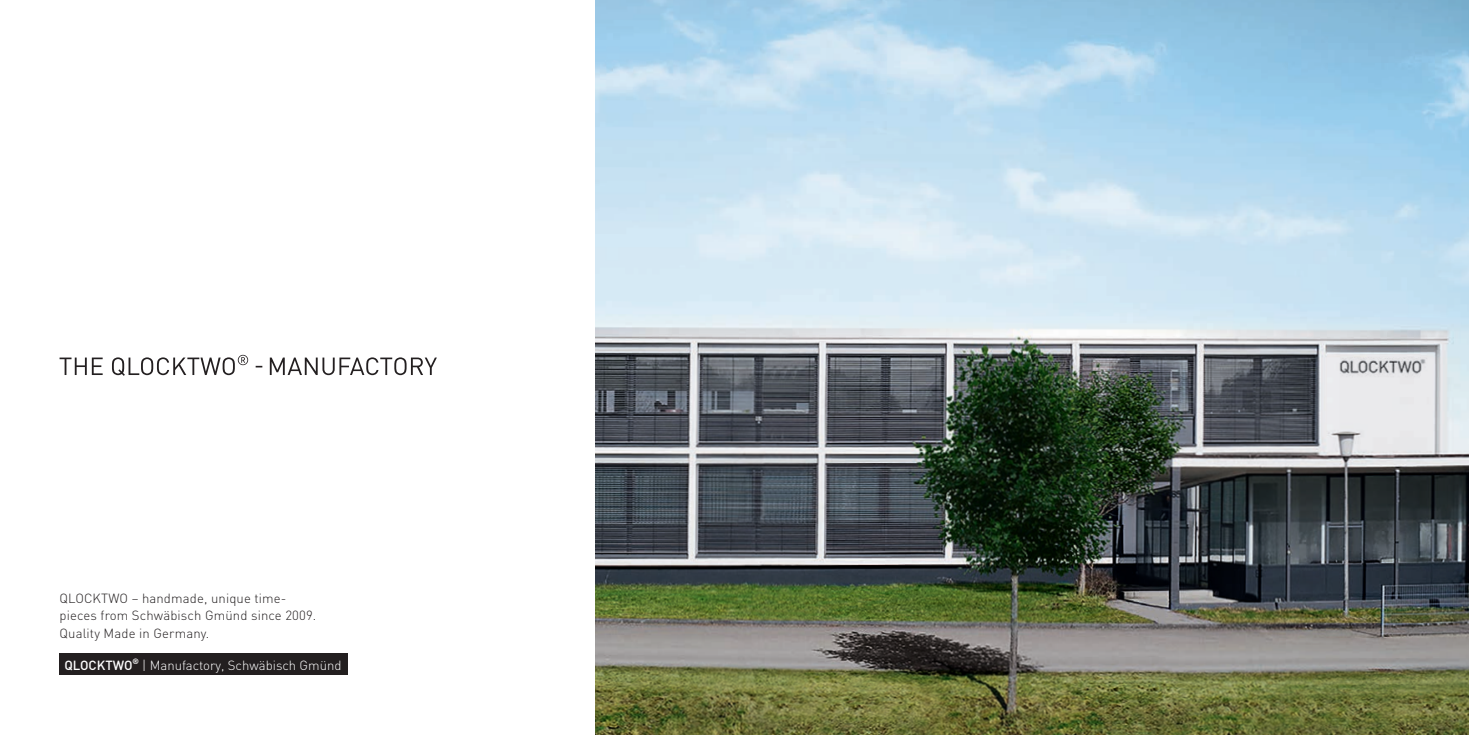
<style>
.page{position:relative;width:1469px;height:735px;background:#fff}
.page>*{position:absolute;margin:0;border:0;box-sizing:border-box;transform-origin:0 0}
.t1{font:300 13.12px/17.5px "FFDIN";letter-spacing:.01em;color:#231f20}
.t2{font:300 13.12px "FFDIN";color:#fff}
.t3{font:500 13.12px "FFDIN";color:#fff}
.t4{font:700 7.7px "FFDIN";color:#fff}
</style>
<div class="page">
<img style="left:595px;top:0;width:873px;height:734px">
<svg style="left:60px;top:354px;width:377px;height:21px"></svg>
<div style="left:60px;top:653px;width:288px;height:22px;background:#231f20"></div>
<p class="t1" style="left:60px;top:588px;width:258px">QLOCKTWO – handmade, unique time&shy;pieces from Schwäbisch Gmünd since 2009.<br>Quality Made in Germany.</p>
<p class="t3" style="left:64px;top:656px;width:70px">QLOCKTWO</p>
<p class="t4" style="left:133px;top:655px;width:8px">®</p>
<p class="t2" style="left:142px;top:656px;width:201px">| Manufactory, Schwäbisch Gmünd</p>
</div>
